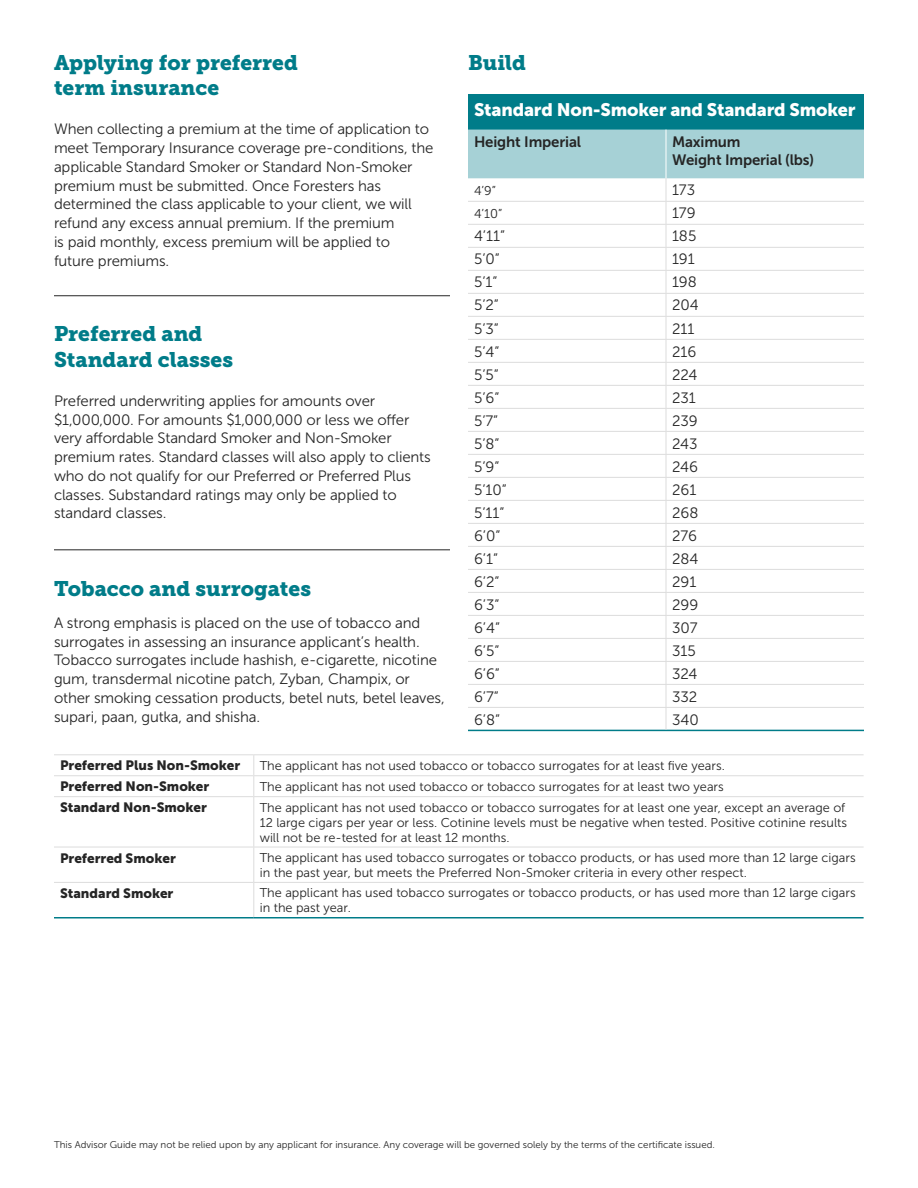
<style>
.page{position:relative;width:918px;height:1188px;background:#fff}
.page>*{position:absolute;margin:0;border:0;box-sizing:border-box;transform-origin:0 0}
.t1{font:21px/25.2px "Museo Slab 900";color:#007c89}
.t2{font:18px "Museo Sans 900";letter-spacing:-.01em;color:#fff}
.t3{font:15px/18.8px "Museo Sans 300";letter-spacing:-.01em;color:#252525}
.t4{font:15px/18px "Museo Sans 700";letter-spacing:-.01em;color:#252525}
.t5{font:13.5px "Museo Sans 900";color:#252525}
.t6{font:12.75px/15px "Museo Sans 300";color:#252525}
.t7{font:9.75px "Museo Sans 300";color:#252525}
</style>
<div class="page">
<hr style="left:54px;top:295px;width:396px;height:1px;background:#252525">
<hr style="left:54px;top:549px;width:396px;height:1px;background:#252525">
<div style="left:468px;top:94px;width:396px;height:36px;background:#007c89"></div>
<hr style="left:468px;top:730px;width:198px;height:1px;background:#007c89">
<hr style="left:666px;top:730px;width:198px;height:1px;background:#007c89">
<svg style="left:468px;top:130px;width:396px;height:600px"></svg>
<hr style="left:666px;top:707px;width:198px;height:1px;background:#dcdcdc">
<hr style="left:54px;top:917px;width:200px;height:2px;background:#007c89">
<hr style="left:254px;top:917px;width:610px;height:2px;background:#007c89">
<hr style="left:54px;top:754px;width:200px;height:1px;background:#dcdcdc">
<hr style="left:254px;top:754px;width:610px;height:1px;background:#dcdcdc">
<hr style="left:54px;top:775px;width:200px;height:1px;background:#dcdcdc">
<svg style="left:253px;top:755px;width:1px;height:41px"></svg>
<hr style="left:254px;top:775px;width:610px;height:1px;background:#dcdcdc">
<hr style="left:54px;top:796px;width:200px;height:1px;background:#dcdcdc">
<hr style="left:253px;top:797px;width:1px;height:50px;background:#dcdcdc">
<hr style="left:254px;top:796px;width:610px;height:1px;background:#dcdcdc">
<hr style="left:54px;top:847px;width:200px;height:1px;background:#dcdcdc">
<hr style="left:253px;top:847px;width:1px;height:35px;background:#dcdcdc">
<hr style="left:254px;top:847px;width:610px;height:1px;background:#dcdcdc">
<hr style="left:54px;top:882px;width:200px;height:1px;background:#dcdcdc">
<hr style="left:253px;top:883px;width:1px;height:34px;background:#dcdcdc">
<hr style="left:254px;top:882px;width:610px;height:1px;background:#dcdcdc">
<h1 class="t1" style="left:54px;top:50px;width:246px">Applying for preferred term insurance</h1>
<p class="t3" style="left:54px;top:120px;width:381px">When collecting a premium at the time of application to meet Temporary Insurance coverage pre-conditions, the applicable Standard Smoker or Standard Non-Smoker premium must be submitted. Once Foresters has determined the class applicable to your client, we will refund any excess annual premium. If the premium<br>is paid monthly, excess premium will be applied to future premiums.</p>
<h1 class="t1" style="left:54px;top:322px;width:181px">Preferred and<br>Standard classes</h1>
<p class="t3" style="left:54px;top:391px;width:378px">Preferred underwriting applies for amounts over $1,000,000. For amounts $1,000,000 or less we offer very affordable Standard Smoker and Non-Smoker premium rates. Standard classes will also apply to clients who do not qualify for our Preferred or Preferred Plus classes. Substandard ratings may only be applied to standard classes.</p>
<h1 class="t1" style="left:54px;top:577px;width:259px">Tobacco and surrogates</h1>
<p class="t3" style="left:54px;top:614px;width:392px">A strong emphasis is placed on the use of tobacco and surrogates in assessing an insurance applicant’s health.<br>Tobacco surrogates include hashish, e-cigarette, nicotine gum, transdermal nicotine patch, Zyban, Champix, or other smoking cessation products, betel nuts, betel leaves, supari, paan, gutka, and shisha.</p>
<h1 class="t1" style="left:468px;top:50px;width:60px">Build</h1>
<p class="t2" style="left:474px;top:100px;width:383px">Standard Non-Smoker and Standard Smoker</p>
<p class="t4" style="left:474px;top:133px;width:109px">Height Imperial</p>
<p class="t4" style="left:672px;top:133px;width:144px">Maximum<br>Weight Imperial (lbs)</p>
<p class="t6" style="left:474px;top:183px;width:24px">4’9”</p>
<p class="t3" style="left:672px;top:181px;width:25px">173</p>
<p class="t6" style="left:474px;top:206px;width:30px">4’10”</p>
<p class="t3" style="left:672px;top:204px;width:25px">179</p>
<p class="t3" style="left:474px;top:227px;width:33px">4’11”</p>
<p class="t3" style="left:672px;top:227px;width:26px">185</p>
<p class="t3" style="left:474px;top:250px;width:27px">5’0”</p>
<p class="t3" style="left:672px;top:250px;width:24px">191</p>
<p class="t3" style="left:474px;top:273px;width:25px">5’1”</p>
<p class="t3" style="left:672px;top:273px;width:26px">198</p>
<p class="t3" style="left:474px;top:296px;width:26px">5’2”</p>
<p class="t3" style="left:672px;top:296px;width:28px">204</p>
<p class="t3" style="left:474px;top:319px;width:26px">5’3”</p>
<p class="t3" style="left:672px;top:319px;width:24px">211</p>
<p class="t3" style="left:474px;top:342px;width:27px">5’4”</p>
<p class="t3" style="left:672px;top:342px;width:26px">216</p>
<p class="t3" style="left:474px;top:365px;width:26px">5’5”</p>
<p class="t3" style="left:672px;top:365px;width:27px">224</p>
<p class="t3" style="left:474px;top:388px;width:27px">5’6”</p>
<p class="t3" style="left:672px;top:388px;width:25px">231</p>
<p class="t3" style="left:474px;top:411px;width:26px">5’7”</p>
<p class="t3" style="left:672px;top:411px;width:27px">239</p>
<p class="t3" style="left:474px;top:434px;width:27px">5’8”</p>
<p class="t3" style="left:672px;top:434px;width:27px">243</p>
<p class="t3" style="left:474px;top:457px;width:27px">5’9”</p>
<p class="t3" style="left:672px;top:457px;width:28px">246</p>
<p class="t3" style="left:474px;top:480px;width:34px">5’10”</p>
<p class="t3" style="left:672px;top:480px;width:26px">261</p>
<p class="t3" style="left:474px;top:503px;width:32px">5’11”</p>
<p class="t3" style="left:672px;top:503px;width:28px">268</p>
<p class="t3" style="left:474px;top:526px;width:28px">6’0”</p>
<p class="t3" style="left:672px;top:526px;width:27px">276</p>
<p class="t3" style="left:474px;top:549px;width:25px">6’1”</p>
<p class="t3" style="left:672px;top:549px;width:28px">284</p>
<p class="t3" style="left:474px;top:572px;width:27px">6’2”</p>
<p class="t3" style="left:672px;top:572px;width:26px">291</p>
<p class="t3" style="left:474px;top:595px;width:27px">6’3”</p>
<p class="t3" style="left:672px;top:595px;width:28px">299</p>
<p class="t3" style="left:474px;top:618px;width:27px">6’4”</p>
<p class="t3" style="left:672px;top:618px;width:27px">307</p>
<p class="t3" style="left:474px;top:641px;width:27px">6’5”</p>
<p class="t3" style="left:672px;top:641px;width:25px">315</p>
<p class="t3" style="left:474px;top:664px;width:27px">6’6”</p>
<p class="t3" style="left:672px;top:664px;width:27px">324</p>
<p class="t3" style="left:474px;top:687px;width:26px">6’7”</p>
<p class="t3" style="left:672px;top:687px;width:27px">332</p>
<p class="t3" style="left:474px;top:710px;width:28px">6’8”</p>
<p class="t3" style="left:672px;top:710px;width:28px">340</p>
<p class="t5" style="left:60px;top:758px;width:182px">Preferred Plus Non-Smoker</p>
<p class="t6" style="left:260px;top:758px;width:467px">The applicant has not used tobacco or tobacco surrogates for at least five years.</p>
<p class="t5" style="left:60px;top:779px;width:151px">Preferred Non-Smoker</p>
<p class="t6" style="left:260px;top:779px;width:466px">The applicant has not used tobacco or tobacco surrogates for at least two years</p>
<p class="t5" style="left:60px;top:800px;width:148px">Standard Non-Smoker</p>
<p class="t6" style="left:260px;top:800px;width:589px">The applicant has not used tobacco or tobacco surrogates for at least one year, except an average of<br>12 large cigars per year or less. Cotinine levels must be negative when tested. Positive cotinine results will not be re-tested for at least 12 months.</p>
<p class="t5" style="left:60px;top:850px;width:117px">Preferred Smoker</p>
<p class="t6" style="left:260px;top:850px;width:598px">The applicant has used tobacco surrogates or tobacco products, or has used more than 12 large cigars in the past year, but meets the Preferred Non-Smoker criteria in every other respect.</p>
<p class="t5" style="left:60px;top:886px;width:115px">Standard Smoker</p>
<p class="t6" style="left:260px;top:886px;width:598px">The applicant has used tobacco surrogates or tobacco products, or has used more than 12 large cigars in the past year.</p>
<p class="t7" style="left:54px;top:1139px;width:662px">This Advisor Guide may not be relied upon by any applicant for insurance. Any coverage will be governed solely by the terms of the certificate issued.</p>
</div>
